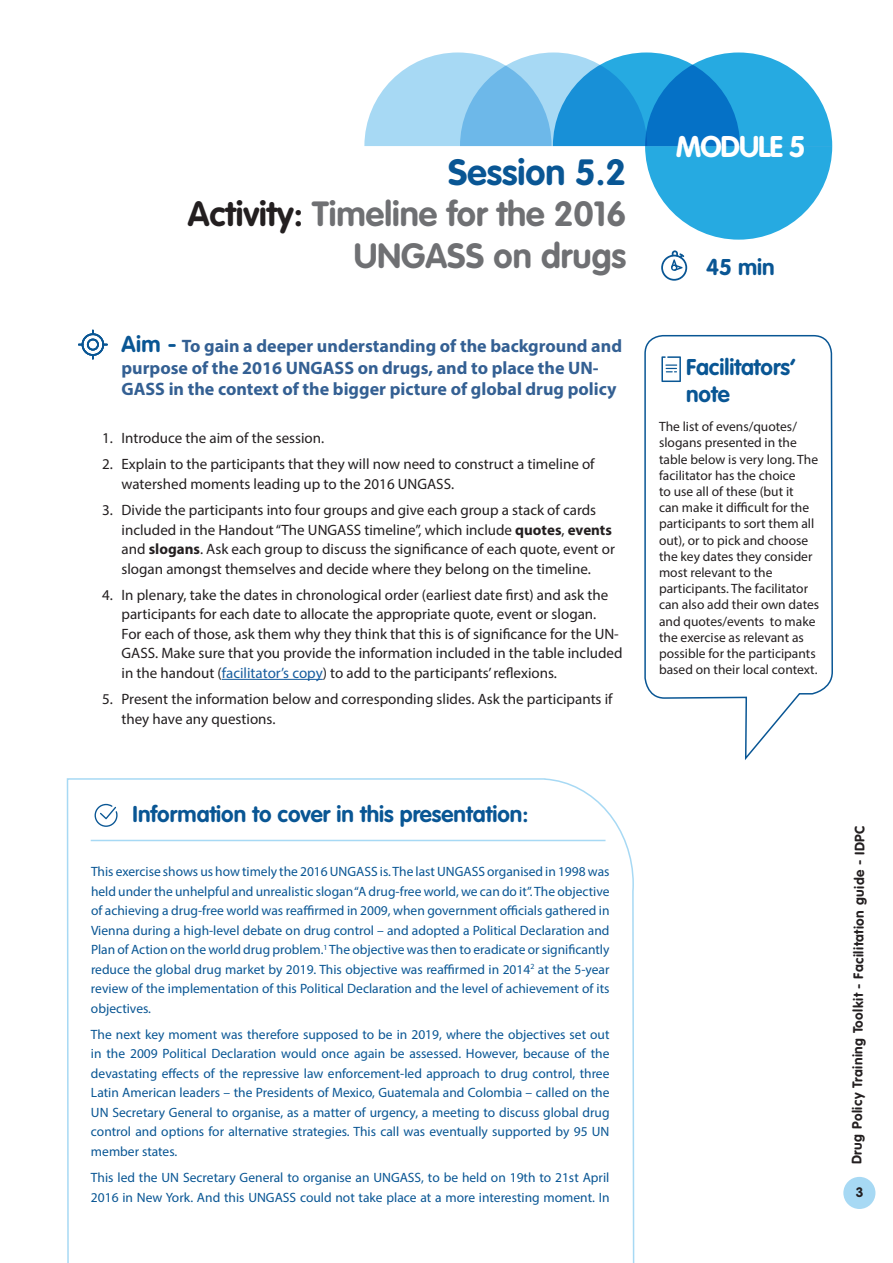
<style>
.page{position:relative;width:893px;height:1263px;background:#fff}
.page>*{position:absolute;margin:0;border:0;box-sizing:border-box;transform-origin:0 0}
.t1{font:700 36px "VAG Rounded LT Pro";color:#095694}
.t2{font:700 34.5px/41.4px "VAG Rounded LT Pro";color:#6f7073;text-align:right}
.t3{font:700 29.55px "VAG Rounded LT Pro";letter-spacing:-.04em;color:#fff}
.t4{font:700 22.5px/27px "VAG Rounded LT Pro";color:#095694}
.t5{font:700 18px/21.6px "Myriad Pro";color:#346093}
.t6{font:15px/19.5px "Myriad Pro";color:#231f20}
.t7{font:13.5px/19.5px "Myriad Pro";color:#095694;text-align:justify}
.t8{font:13.5px/16.2px "Myriad Pro";color:#231f20}
.t9{font:700 13.5px "VAG Rounded LT Pro";letter-spacing:.03em;color:#231f20}
.s1{color:#231f20}
.s2{font-family:"VAG Rounded LT Pro";font-size:22.5px;color:#095694}
.s3{font-weight:700}
.s4{color:#175d9e}
</style>
<div class="page">
<div style="left:843px;top:1177px;width:32px;height:32px;background:#a7d9f4;border-radius:50%"></div>
<svg style="left:364px;top:52px;width:468px;height:188px"></svg>
<svg style="left:661px;top:250px;width:26px;height:31px"></svg>
<hr style="left:222px;top:679px;width:101px;height:1px;background:#175d9e">
<svg style="left:78px;top:330px;width:30px;height:29px"></svg>
<svg style="left:66px;top:778px;width:569px;height:485px"></svg>
<hr style="left:91px;top:840px;width:514px;height:1px;background:#a7d9f4">
<svg style="left:644px;top:334px;width:189px;height:426px"></svg>
<svg style="left:95px;top:804px;width:23px;height:23px"></svg>
<h1 class="t1" style="left:448px;top:149px;width:179px">Session 5.2</h1>
<h2 class="t2" style="left:188px;top:194px;width:440px"><span class="s1">Activity:</span> Timeline for the 2016<br>UNGASS on drugs</h2>
<h3 class="t5" style="left:122px;top:335px;width:502px"><span class="s2">Aim -</span> To gain a deeper understanding of the background and purpose of the 2016 UNGASS on drugs, and to place the UN-<br>GASS in the context of the bigger picture of global drug policy</h3>
<p class="t6" style="left:102px;top:428px;width:224px">1. Introduce the aim of the session.</p>
<p class="t6" style="left:122px;top:454px;width:475px;text-indent:-20px">2. Explain to the participants that they will now need to construct a timeline of watershed moments leading up to the 2016 UNGASS.</p>
<p class="t6" style="left:121px;top:500px;width:495px;text-indent:-19px">3. Divide the participants into four groups and give each group a stack of cards included in the Handout “The UNGASS timeline”, which include <span class="s3">quotes</span>, <span class="s3">events </span>and <span class="s3">slogans</span>. Ask each group to discuss the significance of each quote, event or slogan amongst themselves and decide where they belong on the timeline.</p>
<p class="t6" style="left:121px;top:585px;width:503px;text-indent:-20px">4. In plenary, take the dates in chronological order (earliest date first) and ask the participants for each date to allocate the appropriate quote, event or slogan.<br>For each of those, ask them why they think that this is of significance for the UN-GASS. Make sure that you provide the information included in the table included in the handout (<span class="s4">facilitator’s copy</span>) to add to the participants’ reflexions.</p>
<p class="t6" style="left:121px;top:689px;width:493px;text-indent:-20px">5. Present the information below and corresponding slides. Ask the participants if they have any questions.</p>
<h3 class="t4" style="left:133px;top:801px;width:397px">Information to cover in this presentation:</h3>
<p class="t7" style="left:91px;top:862px;width:520px">This exercise shows us how timely the 2016 UNGASS is. The last UNGASS organised in 1998 was held under the unhelpful and unrealistic slogan “A drug-free world, we can do it”. The objective of achieving a drug-free world was reaffirmed in 2009, when government officials gathered in Vienna during a high-level debate on drug control – and adopted a Political Declaration and Plan of Action on the world drug problem.<sup>1</sup> The objective was then to eradicate or significantly reduce the global drug market by 2019. This objective was reaffirmed in 2014<sup>2</sup> at the 5-year review of the implementation of this Political Declaration and the level of achievement of its objectives.</p>
<p class="t7" style="left:91px;top:1024px;width:520px">The next key moment was therefore supposed to be in 2019, where the objectives set out in the 2009 Political Declaration would once again be assessed. However, because of the devastating effects of the repressive law enforcement-led approach to drug control, three Latin American leaders – the Presidents of Mexico, Guatemala and Colombia – called on the UN Secretary General to organise, as a matter of urgency, a meeting to discuss global drug control and options for alternative strategies. This call was eventually supported by 95 UN member states.</p>
<p class="t7" style="left:91px;top:1167px;width:520px">This led the UN Secretary General to organise an UNGASS, to be held on 19th to 21st April<br>2016 in New York. And this UNGASS could not take place at a more interesting moment. In</p>
<h3 class="t3" style="left:676px;top:128px;width:131px">MODULE 5</h3>
<h3 class="t4" style="left:706px;top:254px;width:70px">45 min</h3>
<h3 class="t4" style="left:686px;top:354px;width:111px">Facilitators’ note</h3>
<p class="t8" style="left:659px;top:418px;width:162px">The list of evens/quotes/ slogans presented in the table below is very long. The facilitator has the choice<br>to use all of these (but it<br>can make it difficult for the participants to sort them all out), or to pick and choose the key dates they consider most relevant to the participants. The facilitator can also add their own dates and quotes/events to make the exercise as relevant as possible for the participants based on their local context.</p>
<p class="t9" style="left:850px;top:1164px;width:340px;rotate:-90deg">Drug Policy Training Toolkit - Facilitation guide - IDPC</p>
<p class="t9" style="left:856px;top:1183px;width:9px">3</p>
</div>
